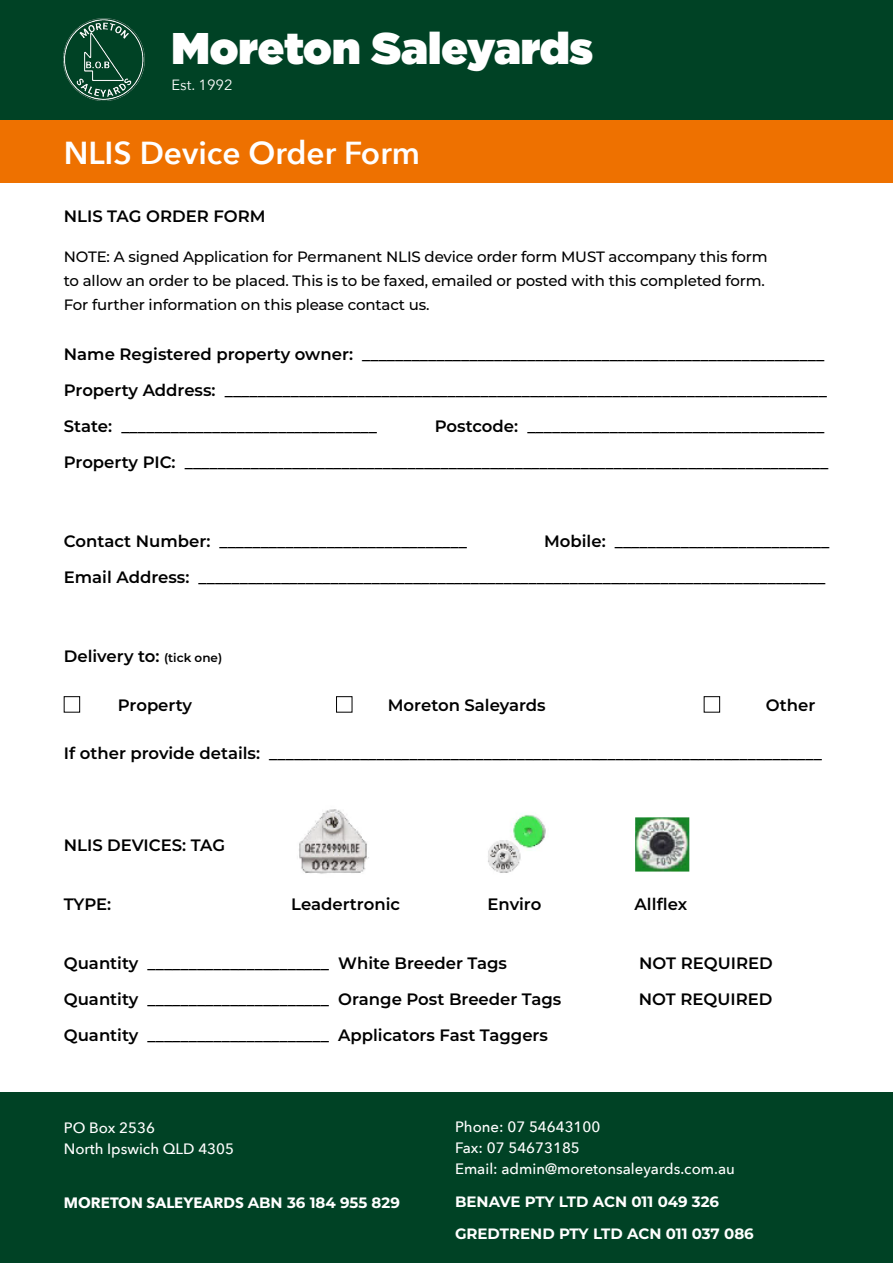
<style>
.page{position:relative;width:893px;height:1263px;background:#fff}
.page>*{position:absolute;margin:0;border:0;box-sizing:border-box;transform-origin:0 0}
.t1{font:900 44.25px "Gotham";color:#fff}
.t2{font:600 31.65px "Avenir Next";color:#fff}
.t3{font:600 16.5px "Montserrat";color:#000}
.t4{font:500 15px/24px "Montserrat";letter-spacing:-.01em;color:#000}
.t5{font:500 15px/21px "Avenir Next";color:#fff}
.t6{font:700 15px "Montserrat";color:#fff}
.t7{font:700 15px "Avenir Next";color:#fff}
.t8{font:14.7px "Avenir Next";color:#fff}
.s1{font-size:12px}
.s2{font-family:"Montserrat"}
</style>
<div class="page">
<div style="left:0;top:119px;width:893px;height:63px;background:#ee7100"></div>
<div style="left:0;top:0;width:893px;height:119px;background:#004225"></div>
<img style="left:64px;top:19px;width:81px;height:82px">
<div style="left:0;top:1093px;width:893px;height:170px;background:#004225"></div>
<img style="left:299px;top:809px;width:70px;height:65px">
<img style="left:635px;top:817px;width:55px;height:55px">
<img style="left:488px;top:814px;width:58px;height:59px">
<div style="left:64px;top:696px;width:16px;height:16px;border:1px solid #000"></div>
<div style="left:336px;top:696px;width:16px;height:16px;border:1px solid #000"></div>
<div style="left:704px;top:696px;width:16px;height:16px;border:1px solid #000"></div>
<p class="t1" style="left:171px;top:17px;width:423px">Moreton Saleyards</p>
<p class="t8" style="left:171px;top:76px;width:63px">Est. 1992</p>
<p class="t2" style="left:64px;top:125px;width:358px">NLIS Device Order Form</p>
<p class="t3" style="left:64px;top:205px;width:203px">NLIS TAG ORDER FORM</p>
<p class="t4" style="left:64px;top:244px;width:705px">NOTE: A signed Application for Permanent NLIS device order form MUST accompany this form to allow an order to be placed. This is to be faxed, emailed or posted with this completed form.<br>For further information on this please contact us.</p>
<p class="t3" style="left:64px;top:342px;width:762px">Name Registered property owner: ________________________________________________________</p>
<p class="t3" style="left:64px;top:378px;width:765px">Property Address: _________________________________________________________________________</p>
<p class="t3" style="left:64px;top:414px;width:315px">State: _______________________________</p>
<p class="t3" style="left:435px;top:414px;width:391px">Postcode: ____________________________________</p>
<p class="t3" style="left:64px;top:450px;width:766px">Property PIC: ______________________________________________________________________________</p>
<p class="t3" style="left:64px;top:529px;width:405px">Contact Number: ______________________________</p>
<p class="t3" style="left:544px;top:529px;width:287px">Mobile: __________________________</p>
<p class="t3" style="left:64px;top:565px;width:763px">Email Address: ____________________________________________________________________________</p>
<p class="t3" style="left:64px;top:644px;width:160px">Delivery to: <span class="s1">(tick one)</span></p>
<p class="t3" style="left:118px;top:693px;width:76px">Property</p>
<p class="t3" style="left:388px;top:693px;width:159px">Moreton Saleyards</p>
<p class="t3" style="left:766px;top:693px;width:51px">Other</p>
<p class="t3" style="left:64px;top:742px;width:760px">If other provide details: ___________________________________________________________________</p>
<p class="t3" style="left:64px;top:834px;width:163px">NLIS DEVICES: TAG</p>
<p class="t3" style="left:64px;top:893px;width:49px">TYPE:</p>
<p class="t3" style="left:291px;top:893px;width:110px">Leadertronic</p>
<p class="t3" style="left:487px;top:893px;width:55px">Enviro</p>
<p class="t3" style="left:635px;top:893px;width:54px">Allflex</p>
<p class="t3" style="left:64px;top:952px;width:445px">Quantity ______________________ White Breeder Tags</p>
<p class="t3" style="left:639px;top:952px;width:135px">NOT REQUIRED</p>
<p class="t3" style="left:64px;top:988px;width:499px">Quantity ______________________ Orange Post Breeder Tags</p>
<p class="t3" style="left:639px;top:988px;width:135px">NOT REQUIRED</p>
<p class="t3" style="left:64px;top:1024px;width:486px">Quantity ______________________ Applicators Fast Taggers</p>
<p class="t5" style="left:64px;top:1117px;width:172px">PO Box 2536<br>North Ipswich QLD 4305</p>
<p class="t5" style="left:455px;top:1115px;width:147px">Phone: 07 54643100</p>
<p class="t5" style="left:455px;top:1136px;width:126px">Fax: 07 54673185</p>
<p class="t5" style="left:455px;top:1157px;width:281px">Email: admin@moretonsaleyards.com.au</p>
<p class="t6" style="left:455px;top:1191px;width:266px">BENAVE PTY LTD ACN 011 049 326</p>
<p class="t6" style="left:455px;top:1223px;width:300px">GREDTREND PTY LTD ACN 011 037 086</p>
<p class="t7" style="left:64px;top:1189px;width:338px">MORETON SALEYEARDS <span class="s2">ABN 36 184 955 829</span></p>
</div>
